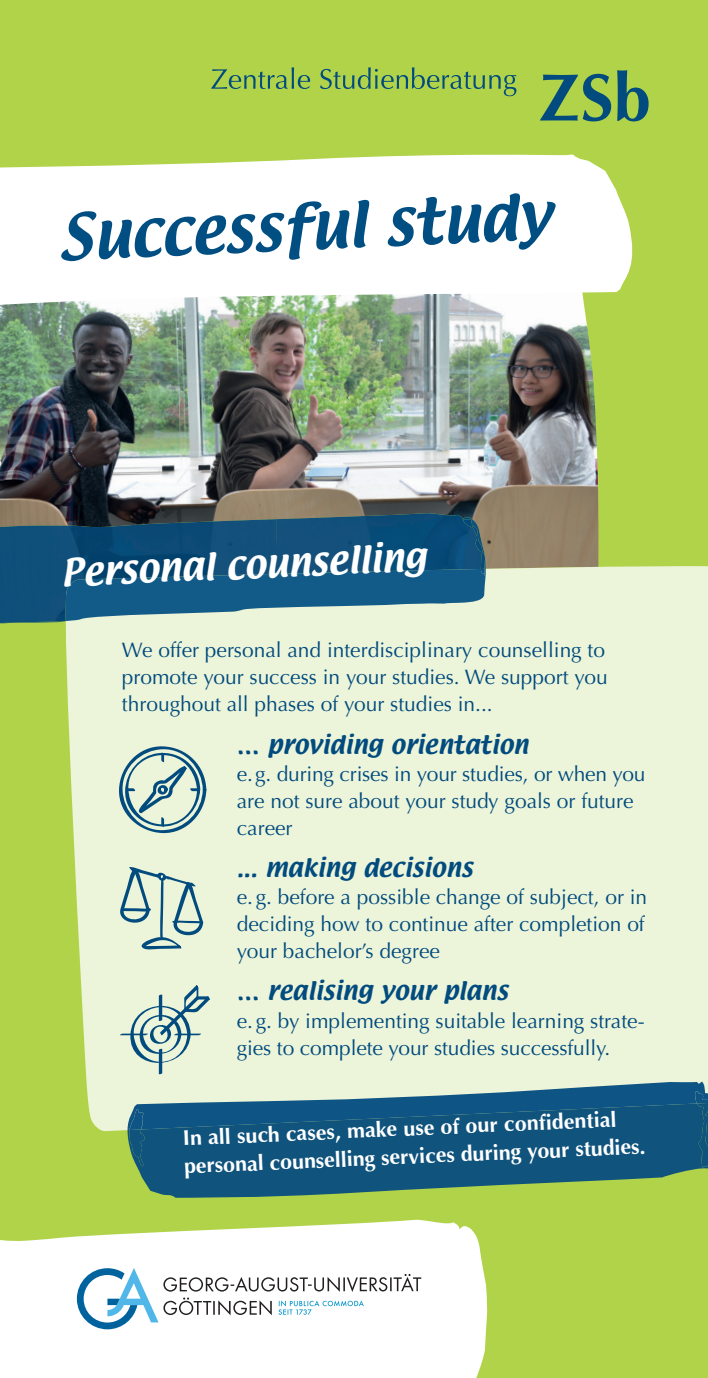
<style>
.page{position:relative;width:708px;height:1378px;background:#b1d349}
.page>*{position:absolute;margin:0;border:0;box-sizing:border-box;transform-origin:0 0}
.t1{font:56.25px "Textile";color:#014f82}
.t2{font:33.75px "Textile";color:#fff}
.t3{font:22.5px "Textile";letter-spacing:.01em;color:#014b7e}
.t4{font:700 21.38px/28.1px "Optima";color:#fff}
.t5{font:20.93px/27px "Optima";color:#014b7e}
</style>
<div class="page">
<img style="left:0;top:314px;width:598px;height:244px">
<div style="left:61px;top:558px;width:647px;height:573px;background:#ecf4d9"></div>
<svg style="left:0;top:1219px;width:489px;height:159px"></svg>
<svg style="left:0;top:152px;width:639px;height:162px"></svg>
<svg style="left:77px;top:1268px;width:344px;height:61px"></svg>
<svg style="left:211px;top:67px;width:305px;height:29px;background:#94bc51"></svg>
<svg style="left:540px;top:70px;width:109px;height:51px;background:#6b9d5d"></svg>
<svg style="left:127px;top:1103px;width:579px;height:95px;background:#49816b"></svg>
<svg style="left:128px;top:1081px;width:580px;height:87px;background:#336e8e"></svg>
<svg style="left:118px;top:745px;width:88px;height:89px;background:#afc8c1"></svg>
<svg style="left:116px;top:866px;width:88px;height:84px;background:#bcd1c6"></svg>
<svg style="left:119px;top:984px;width:91px;height:90px;background:#c3d6c9"></svg>
<img style="left:0;top:519px;width:276px;height:50px">
<img style="left:276px;top:513px;width:210px;height:56px">
<svg style="left:0;top:569px;width:486px;height:54px;background:#417996"></svg>
<img style="left:461px;top:519px;width:24px;height:50px">
<h1 class="t1" style="left:56px;top:200px;width:494px;rotate:-3deg">Successful study</h1>
<h2 class="t2" style="left:60px;top:551px;width:367px;rotate:-3deg">Personal counselling</h2>
<p class="t5" style="left:122px;top:637px;width:487px">We offer personal and interdisciplinary counselling to promote your success in your studies. We support you throughout all phases of your studies in...</p>
<p class="t3" style="left:237px;top:728px;width:293px">… providing orientation</p>
<p class="t5" style="left:237px;top:760px;width:410px">e. g. during crises in your studies, or when you are not sure about your study goals or future career</p>
<p class="t3" style="left:237px;top:851px;width:237px">... making decisions</p>
<p class="t5" style="left:237px;top:883px;width:412px;text-align:justify">e. g. before a possible change of subject, or in deciding how to continue after completion of your bachelor’s degree</p>
<p class="t3" style="left:237px;top:975px;width:273px">… realising your plans</p>
<p class="t5" style="left:237px;top:1008px;width:409px">e. g. by implementing suitable learning strate&shy;gies to complete your studies successfully.</p>
<p class="t4" style="left:182px;top:1126px;width:463px;rotate:-3deg">In all such cases, make use of our confi dential personal counselling services during your studies.</p>
</div>
